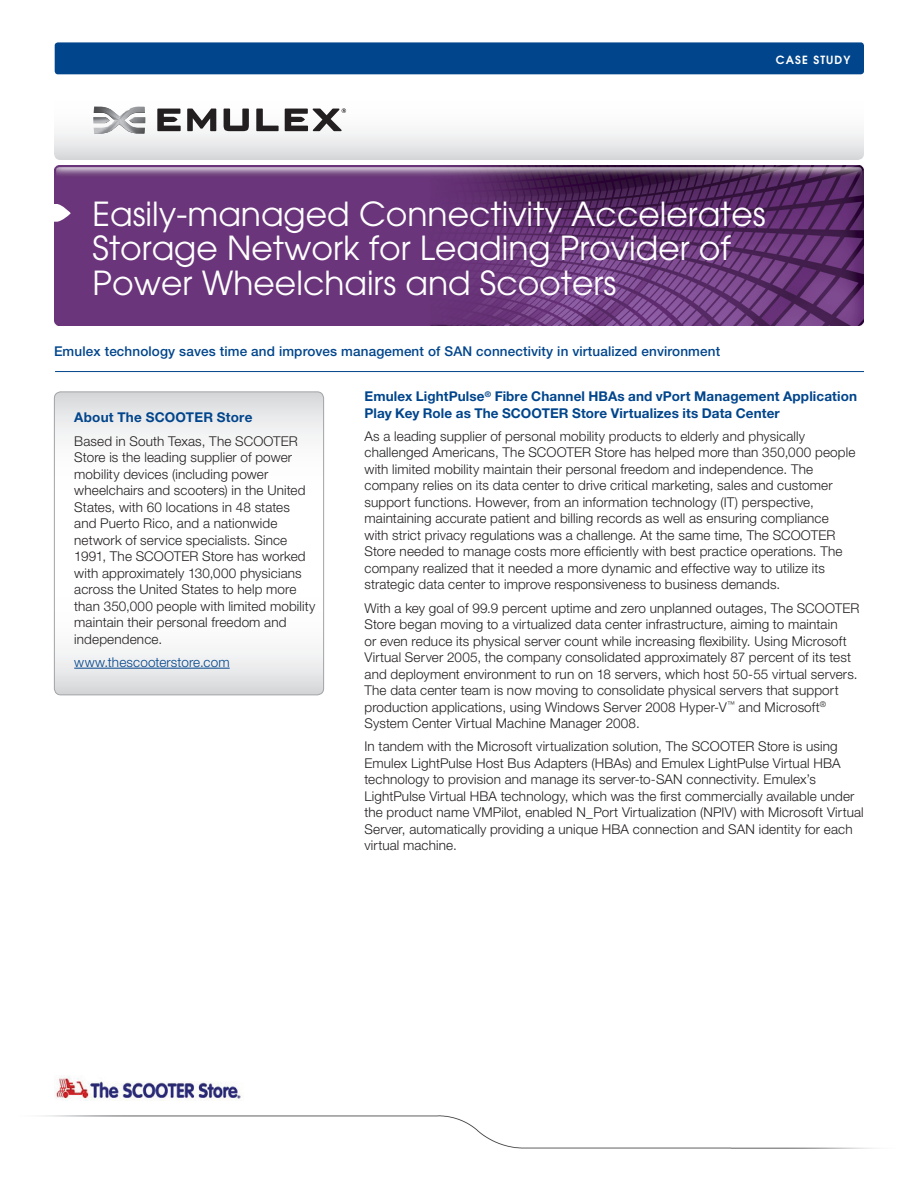
<style>
.page{position:relative;width:918px;height:1188px;background:#fff}
.page>*{position:absolute;margin:0;border:0;box-sizing:border-box;transform-origin:0 0}
.t1{font:33px/34.5px "Avant Garde";color:#fff}
.t2{font:300 13.5px/16.5px "Helvetica Neue";letter-spacing:.01em;color:#231f20}
.t3{font:700 13.5px/16.5px "Helvetica Neue";letter-spacing:.01em;color:#01458c}
.t4{font:500 13.5px "Helvetica Neue";letter-spacing:.01em;color:#01458c}
.t5{font:300 13.5px "Helvetica Neue";letter-spacing:.01em;color:#01458c}
.t6{font:600 11.25px "Avant Garde";letter-spacing:.1em;color:#fff}
</style>
<div class="page">
<img style="left:42px;top:1100px;width:833px;height:49px">
<img style="left:54px;top:165px;width:810px;height:161px">
<svg style="left:54px;top:392px;width:270px;height:303px"></svg>
<div style="left:54px;top:392px;width:270px;height:303px;border:1px solid #a1a3a6;border-radius:6px"></div>
<svg style="left:54px;top:106px;width:810px;height:54px"></svg>
<svg style="left:187px;top:109px;width:29px;height:22px"></svg>
<svg style="left:224px;top:109px;width:25px;height:22px"></svg>
<svg style="left:256px;top:109px;width:23px;height:22px"></svg>
<svg style="left:157px;top:109px;width:24px;height:22px"></svg>
<svg style="left:285px;top:108px;width:61px;height:23px"></svg>
<img style="left:93px;top:107px;width:52px;height:27px">
<div style="left:55px;top:42px;width:809px;height:32px;background:#01458c;border-radius:3px"></div>
<svg style="left:54px;top:204px;width:17px;height:18px"></svg>
<hr style="left:74px;top:668px;width:156px;height:1px;background:#01458c">
<hr style="left:55px;top:371px;width:809px;height:1px;background:#01458c">
<img style="left:54px;top:1076px;width:187px;height:24px">
<p class="t6" style="left:776px;top:52px;width:76px">CASE STUDY</p>
<h1 class="t1" style="left:93px;top:197px;width:675px">Easily-managed Connectivity Accelerates<br>Storage Network for Leading Provider of<br>Power Wheelchairs and Scooters</h1>
<p class="t4" style="left:54px;top:343px;width:668px">Emulex technology saves time and improves management of SAN connectivity in virtualized environment</p>
<p class="t3" style="left:74px;top:409px;width:180px">About The SCOOTER Store</p>
<p class="t2" style="left:74px;top:432px;width:243px">Based in South Texas, The SCOOTER Store is the leading supplier of power mobility devices (including power wheelchairs and scooters) in the United States, with 60 locations in 48 states and Puerto Rico, and a nationwide network of service specialists. Since 1991, The SCOOTER Store has worked with approximately 130,000 physicians across the United States to help more than 350,000 people with limited mobility maintain their personal freedom and independence.</p>
<p class="t5" style="left:74px;top:654px;width:157px">www.thescooterstore.com</p>
<p class="t3" style="left:364px;top:388px;width:494px">Emulex LightPulse<sup>®</sup> Fibre Channel HBAs and vPort Management Application<br>Play Key Role as The SCOOTER Store Virtualizes its Data Center</p>
<p class="t2" style="left:365px;top:428px;width:492px">As a leading supplier of personal mobility products to elderly and physically challenged Americans, The SCOOTER Store has helped more than 350,000 people with limited mobility maintain their personal freedom and independence. The company relies on its data center to drive critical marketing, sales and customer support functions. However, from an information technology (IT) perspective, maintaining accurate patient and billing records as well as ensuring compliance with strict privacy regulations was a challenge. At the same time, The SCOOTER Store needed to manage costs more efficiently with best practice operations. The company realized that it needed a more dynamic and effective way to utilize its strategic data center to improve responsiveness to business demands.</p>
<p class="t2" style="left:365px;top:599px;width:496px">With a key goal of 99.9 percent uptime and zero unplanned outages, The SCOOTER Store began moving to a virtualized data center infrastructure, aiming to maintain<br>or even reduce its physical server count while increasing flexibility. Using Microsoft Virtual Server 2005, the company consolidated approximately 87 percent of its test and deployment environment to run on 18 servers, which host 50-55 virtual servers.<br>The data center team is now moving to consolidate physical servers that support production applications, using Windows Server 2008 Hyper-V<sup>™</sup> and Microsoft<sup>® </sup>System Center Virtual Machine Manager 2008.</p>
<p class="t2" style="left:365px;top:738px;width:501px">In tandem with the Microsoft virtualization solution, The SCOOTER Store is using Emulex LightPulse Host Bus Adapters (HBAs) and Emulex LightPulse Virtual HBA technology to provision and manage its server-to-SAN connectivity. Emulex’s LightPulse Virtual HBA technology, which was the first commercially available under the product name VMPilot, enabled N_Port Virtualization (NPIV) with Microsoft Virtual Server, automatically providing a unique HBA connection and SAN identity for each virtual machine.</p>
</div>
